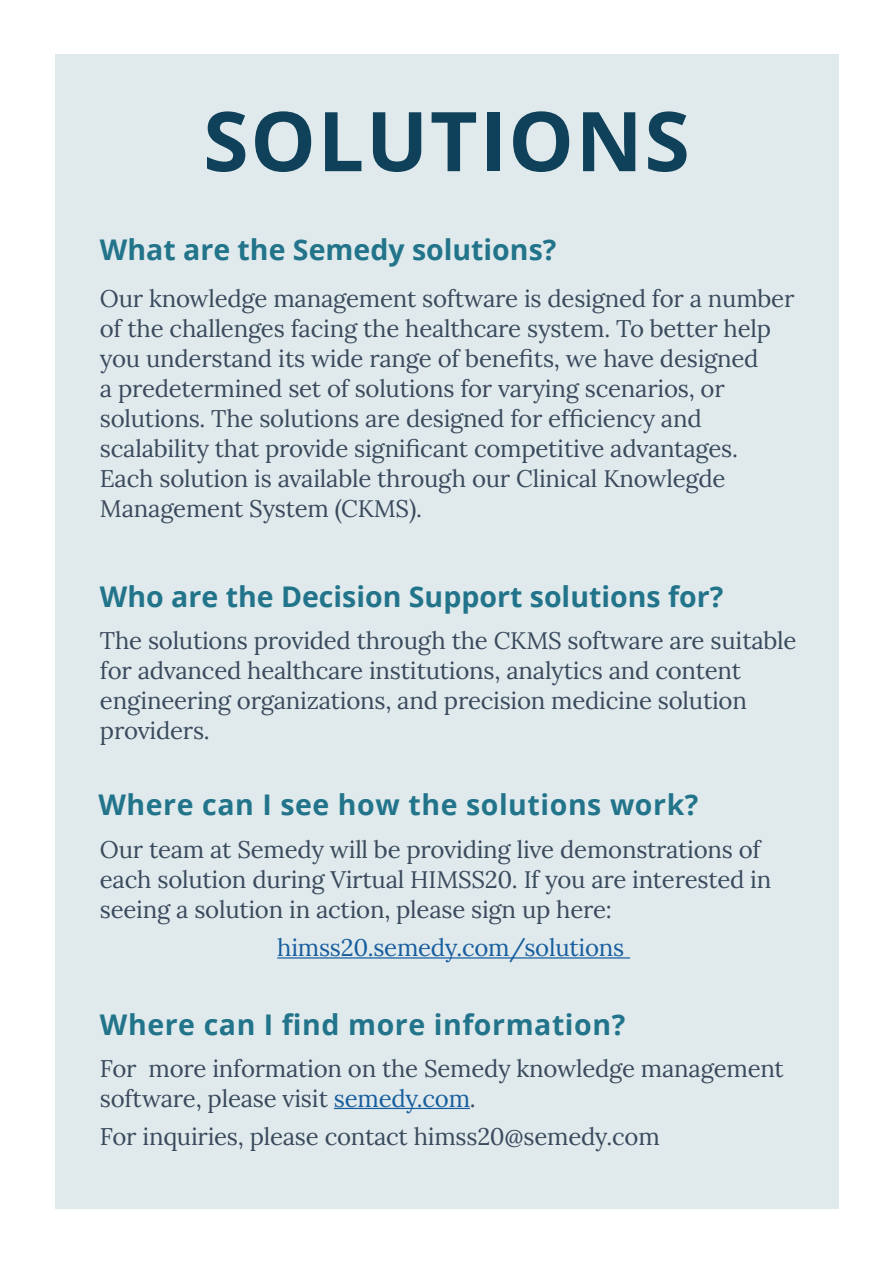
<style>
.page{position:relative;width:893px;height:1263px;background:#fff}
.page>*{position:absolute;margin:0;border:0;box-sizing:border-box;transform-origin:0 0}
._12_Content_gray_Beb{font:700 82.5px "Open Sans";letter-spacing:.02em;color:#10415a}
._12_Content_gray_Sou{font:700 28.5px "Open Sans";color:#22748b}
._12_Content_gray_Beb-2{font:700 28.5px "Open Sans";letter-spacing:.02em;color:#22748b}
._12_Content_gray_Sou-2{font:24px/30px "Lora";letter-spacing:-.01em;color:#3a4a5d}
._12_Content_gray_Sou-3{font:24px "Lora";letter-spacing:-.01em;color:#175d9e}
.s1{color:#175d9e}
</style>
<div class="page">
<div style="left:56px;top:54px;width:783px;height:1155px;background:#e0eaec"></div>
<hr style="left:334px;top:1108px;width:136px;height:1px;background:#175d9e">
<hr style="left:277px;top:957px;width:353px;height:1px;background:#175d9e">
<p class="_12_Content_gray_Beb" style="left:203px;top:83px;width:488px">SOLUTIONS</p>
<p class="_12_Content_gray_Sou" style="left:100px;top:230px;width:458px">What are the Semedy solutions?</p>
<p class="_12_Content_gray_Sou-2" style="left:100px;top:282px;width:696px">Our knowledge management software is designed for a number of the challenges facing the healthcare system. To better help you understand its wide range of benefits, we have designed<br>a predetermined set of solutions for varying scenarios, or solutions. The solutions are designed for efficiency and scalability that provide significant competitive advantages.<br>Each solution is available through our Clinical Knowlegde Management System (CKMS).</p>
<p class="_12_Content_gray_Sou" style="left:100px;top:576px;width:625px">Who are the Decision Support solutions for?</p>
<p class="_12_Content_gray_Sou-2" style="left:100px;top:624px;width:698px">The solutions provided through the CKMS software are suitable for advanced healthcare institutions, analytics and content engineering organizations, and precision medicine solution providers.</p>
<p class="_12_Content_gray_Beb-2" style="left:98px;top:784px;width:602px">Where can I see how the solutions work?</p>
<p class="_12_Content_gray_Sou-2" style="left:100px;top:832px;width:673px">Our team at Semedy will be providing live demonstrations of each solution during Virtual HIMSS20. If you are interested in seeing a solution in action, please sign up here:</p>
<p class="_12_Content_gray_Sou-3" style="left:277px;top:929px;width:349px">himss20.semedy.com/solutions</p>
<p class="_12_Content_gray_Beb-2" style="left:100px;top:1004px;width:527px">Where can I find more information?</p>
<p class="_12_Content_gray_Sou-2" style="left:100px;top:1051px;width:685px">For more information on the Semedy knowledge management software, please visit <span class="s1">semedy.com</span>.</p>
<p class="_12_Content_gray_Sou-2" style="left:100px;top:1120px;width:561px">For inquiries, please contact himss20@semedy.com</p>
</div>
